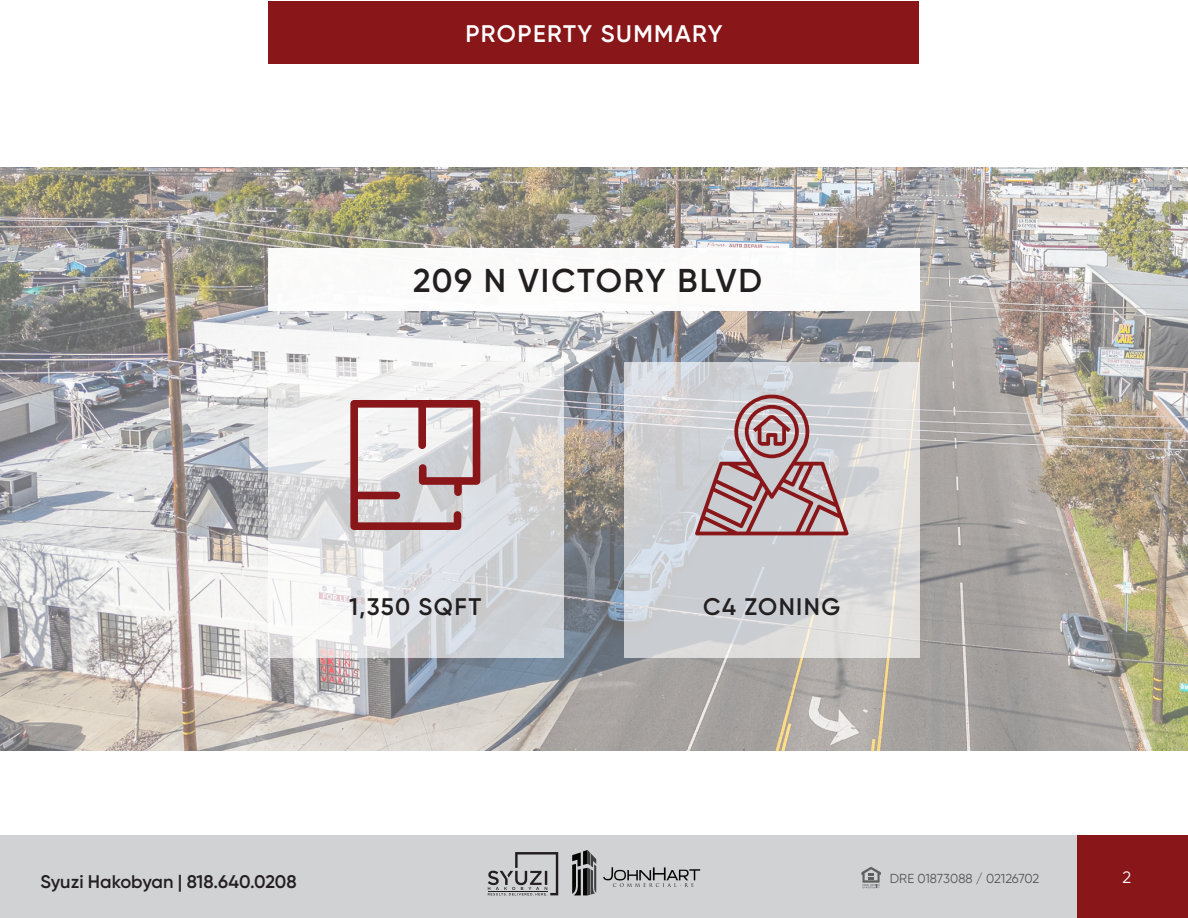
<style>
.page{position:relative;width:1188px;height:918px;background:#fff}
.page>*{position:absolute;margin:0;border:0;box-sizing:border-box;transform-origin:0 0}
.t1{font:600 33px "Gilroy";letter-spacing:.05em;color:#231f20}
.t2{font:600 24px "Gilroy";letter-spacing:.06em;color:#231f20}
.t3{font:600 24px "Gilroy";letter-spacing:.06em;color:#fff}
.t4{font:600 18.3px "Gilroy";color:#231f20}
.t5{font:16.5px "Gilroy";color:#fff}
.t6{font:13.05px "Gilroy";color:#231f20}
</style>
<div class="page">
<div style="left:1076px;top:836px;width:112px;height:82px;background:#891619"></div>
<div style="left:0;top:836px;width:1076px;height:82px;background:#d1d2d4"></div>
<svg style="left:488px;top:852px;width:70px;height:43px"></svg>
<svg style="left:572px;top:850px;width:24px;height:45px"></svg>
<svg style="left:603px;top:867px;width:97px;height:20px"></svg>
<svg style="left:861px;top:867px;width:20px;height:21px"></svg>
<div style="left:269px;top:1px;width:650px;height:63px;background:#891619"></div>
<img style="left:0;top:167px;width:1188px;height:584px">
<svg style="left:268px;top:362px;width:295px;height:296px"></svg>
<svg style="left:624px;top:362px;width:295px;height:296px;fill:#d0d2d5"></svg>
<div style="left:269px;top:248px;width:650px;height:63px;background:#fff"></div>
<svg style="left:350px;top:400px;width:130px;height:130px"></svg>
<svg style="left:695px;top:395px;width:154px;height:140px"></svg>
<p class="t3" style="left:465px;top:19px;width:259px">PROPERTY SUMMARY</p>
<p class="t1" style="left:413px;top:260px;width:351px">209 N VICTORY BLVD</p>
<p class="t2" style="left:349px;top:592px;width:134px">1,350 SQFT</p>
<p class="t2" style="left:703px;top:592px;width:139px">C4 ZONING</p>
<p class="t4" style="left:40px;top:871px;width:258px">Syuzi Hakobyan | 818.640.0208</p>
<p class="t6" style="left:890px;top:870px;width:151px">DRE 01873088 / 02126702</p>
<p class="t5" style="left:1122px;top:868px;width:10px">2</p>
</div>
